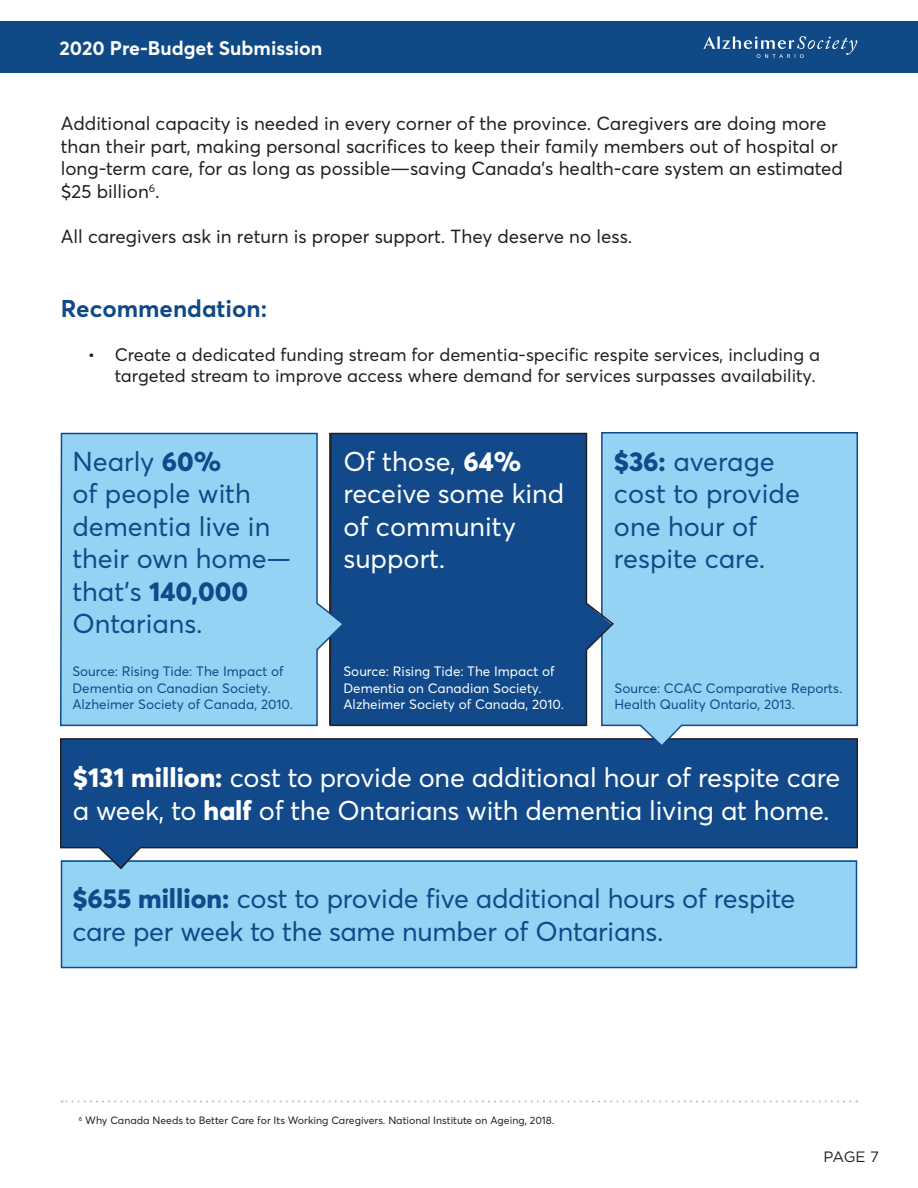
<style>
.page{position:relative;width:918px;height:1188px;background:#fff}
.page>*{position:absolute;margin:0;border:0;box-sizing:border-box;transform-origin:0 0}
.body{font:27px/32.4px "Averta";letter-spacing:-.01em;color:#11498a}
.body-2{font:27px/32.4px "Averta";letter-spacing:-.01em;color:#fff}
.DB_Subhead{font:700 24px "Averta";color:#0f4a87}
.t1{font:700 19.5px "Averta";color:#fff}
.body-3{font:18.75px/22.5px "Averta";color:#231f20}
.t2{font:18px/21.6px "Averta";color:#231f20;text-align:right}
.t3{font:15px "Gotham";color:#231f20}
.body-4{font:13.5px/16.2px "Averta";color:#11498a}
.body-5{font:13.5px/16.2px "Averta";color:#fff}
.Footnotes{font:10.5px "Averta";color:#231f20}
.s1{font-weight:800}
</style>
<div class="page">
<div style="left:0;top:22px;width:918px;height:51px;background:#0f4a87"></div>
<svg style="left:703px;top:36px;width:154px;height:22px"></svg>
<div style="left:62px;top:860px;width:795px;height:108px;background:#94d3f3"></div>
<div style="left:61px;top:860px;width:796px;height:108px;border:2px solid #11498a"></div>
<svg style="left:62px;top:1100px;width:788px;height:2px"></svg>
<svg style="left:60px;top:738px;width:798px;height:132px;background:#2e6198"></svg>
<svg style="left:600px;top:432px;width:258px;height:316px;background:#91cded"></svg>
<svg style="left:346px;top:432px;width:269px;height:295px;background:#235793"></svg>
<svg style="left:60px;top:432px;width:286px;height:295px;background:#8ec9ea"></svg>
<p class="t1" style="left:59px;top:35px;width:265px">2020 Pre-Budget Submission</p>
<p class="body-3" style="left:61px;top:112px;width:784px">Additional capacity is needed in every corner of the province. Caregivers are doing more than their part, making personal sacrifices to keep their family members out of hospital or long-term care, for as long as possible—saving Canada’s health-care system an estimated $25 billion<sup>6</sup>.</p>
<p class="body-3" style="left:61px;top:225px;width:573px">All caregivers ask in return is proper support. They deserve no less.</p>
<p class="DB_Subhead" style="left:61px;top:293px;width:208px">Recommendation:</p>
<p class="t2" style="left:88px;top:343px;width:734px">• Create a dedicated funding stream for dementia-specific respite services, including a targeted stream to improve access where demand for services surpasses availability.</p>
<p class="body-2" style="left:343px;top:445px;width:222px">Of those, <span class="s1">64% </span>receive some kind of community support.</p>
<p class="body" style="left:614px;top:445px;width:187px"><span class="s1">$36:</span> average cost to provide one hour of respite care.</p>
<p class="body" style="left:72px;top:445px;width:220px">Nearly <span class="s1">60%<br></span>of people with dementia live in their own home— that’s <span class="s1">140,000<br></span>Ontarians.</p>
<p class="body-4" style="left:72px;top:663px;width:222px">Source: Rising Tide: The Impact of<br>Dementia on Canadian Society.<br>Alzheimer Society of Canada, 2010.</p>
<p class="body-5" style="left:343px;top:663px;width:222px">Source: Rising Tide: The Impact of<br>Dementia on Canadian Society.<br>Alzheimer Society of Canada, 2010.</p>
<p class="body-4" style="left:615px;top:680px;width:229px">Source: CCAC Comparative Reports.<br>Health Quality Ontario, 2013.</p>
<p class="body-2" style="left:73px;top:761px;width:769px"><span class="s1">$131 million:</span> cost to provide one additional hour of respite care a week, to <span class="s1">half</span> of the Ontarians with dementia living at home.</p>
<p class="body" style="left:72px;top:883px;width:725px"><span class="s1">$655 million:</span> cost to provide five additional hours of respite care per week to the same number of Ontarians.</p>
<p class="Footnotes" style="left:79px;top:1114px;width:477px"><sup>6</sup> Why Canada Needs to Better Care for Its Working Caregivers. National Institute on Ageing, 2018.</p>
<p class="t3" style="left:824px;top:1148px;width:57px">PAGE 7</p>
</div>
